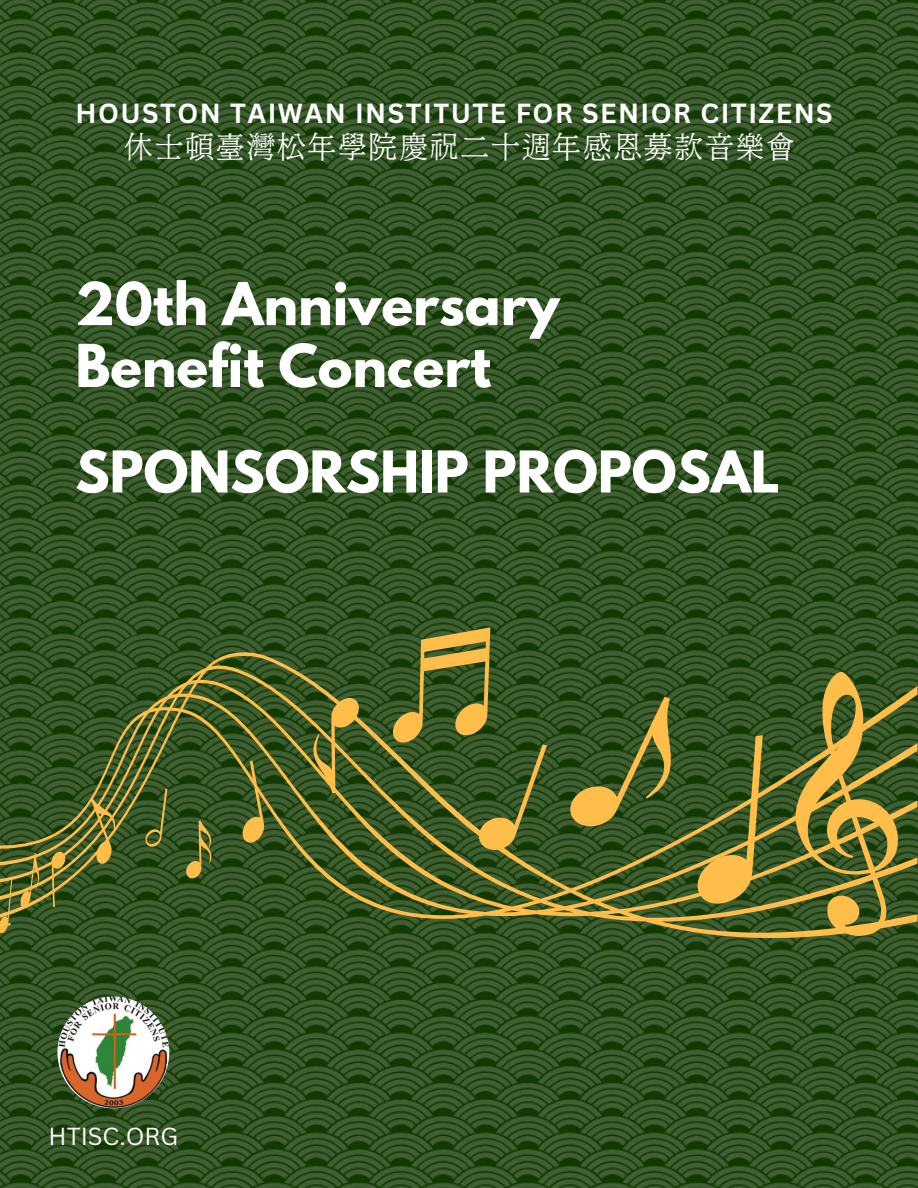
<style>
.page{position:relative;width:918px;height:1188px;background:#fff}
.page>*{position:absolute;margin:0;border:0;box-sizing:border-box;transform-origin:0 0}
.t1{font:700 52.35px/61.8px "League Spartan";color:#fff}
.t2{font:700 51px "League Spartan";color:#fff}
.t3{font:31.35px "cw Te X Ming";letter-spacing:.055em;color:#fff}
.t4{font:700 26.85px "Canva Sans";letter-spacing:.055em;color:#fff}
.t5{font:24px "Canva Sans";color:#fff}
</style>
<div class="page">
<img style="left:0;top:0;width:918px;height:1188px">
<img style="left:57px;top:996px;width:112px;height:112px;border-radius:50%">
<svg style="left:0;top:648px;width:918px;height:298px;background:#425b26"></svg>
<svg style="left:0;top:879px;width:12px;height:55px"></svg>
<svg style="left:20px;top:853px;width:22px;height:55px"></svg>
<svg style="left:568px;top:697px;width:104px;height:132px;background:#5c682a"></svg>
<svg style="left:52px;top:851px;width:14px;height:56px"></svg>
<svg style="left:185px;top:821px;width:28px;height:58px;background:#656d2c"></svg>
<svg style="left:91px;top:799px;width:24px;height:66px;background:#8d8234"></svg>
<svg style="left:241px;top:760px;width:23px;height:83px;background:#7b7931"></svg>
<svg style="left:309px;top:697px;width:52px;height:96px;background:#6e712e"></svg>
<svg style="left:694px;top:735px;width:69px;height:171px;background:#6d712e"></svg>
<svg style="left:391px;top:627px;width:156px;height:225px;background:#536329"></svg>
<svg style="left:144px;top:789px;width:23px;height:59px"></svg>
<svg style="left:794px;top:671px;width:106px;height:265px;background:#7a7831"></svg>
<p class="t4" style="left:75px;top:95px;width:759px">HOUSTON TAIWAN INSTITUTE FOR SENIOR CITIZENS</p>
<p class="t3" style="left:124px;top:132px;width:673px">休士頓臺灣松年學院慶祝二十週年感恩募款音樂會</p>
<h1 class="t1" style="left:75px;top:280px;width:486px">20th Anniversary<br>Benefit Concert</h1>
<h2 class="t2" style="left:75px;top:447px;width:706px">SPONSORSHIP PROPOSAL</h2>
<p class="t5" style="left:49px;top:1120px;width:131px">HTISC.ORG</p>
</div>
